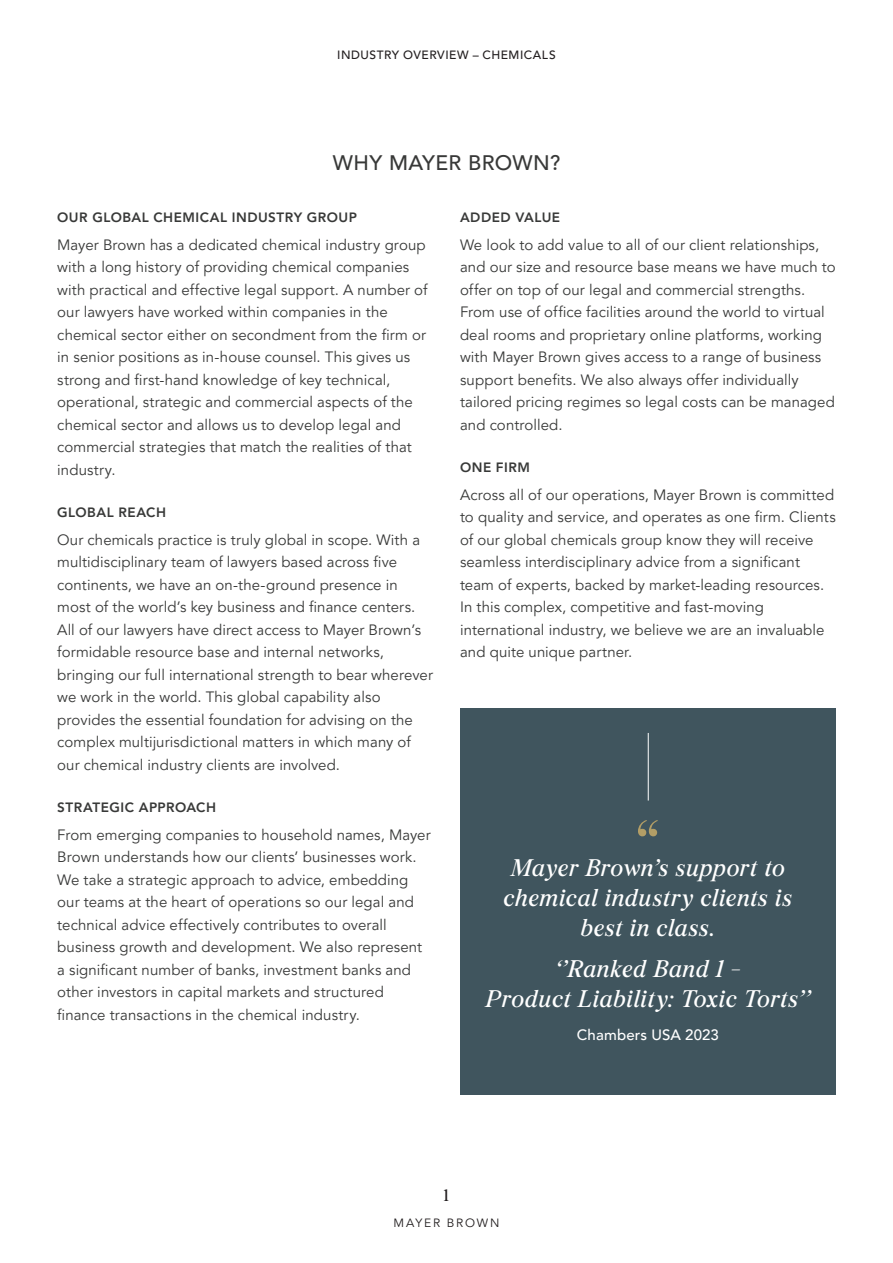
<style>
.page{position:relative;width:893px;height:1263px;background:#fff}
.page>*{position:absolute;margin:0;border:0;box-sizing:border-box;transform-origin:0 0}
.Large_Gold_Quote{font:60px "Burgess Pro";color:#b39e66}
.Qiuote_Centered_Burgess{font:italic 24px/30px "Burgess Pro";letter-spacing:.04em;color:#fff;text-align:center}
.t1{font:500 21px "Avenir LT Pro";letter-spacing:.02em;color:#383938}
.t2{font:16.5px "Burgess Pro";color:#231f20}
.Body_copy{font:15px/22.5px "Avenir LT Pro";letter-spacing:.005em;color:#383938}
.Body_copy_bold{font:500 15px "Avenir LT Pro";letter-spacing:.01em;color:#fff}
.t3{font:800 13.5px "Avenir LT Pro";letter-spacing:.04em;color:#383938}
.t4{font:500 12px "Avenir LT Pro";letter-spacing:.04em;color:#231f20}
.t5{font:12px "Avenir LT Pro";letter-spacing:.15em;color:#231f20}
</style>
<div class="page">
<div style="left:460px;top:708px;width:376px;height:387px;background:#40555e"></div>
<hr style="left:648px;top:733px;width:1px;height:67px;background:#fff">
<p class="t4" style="left:337px;top:47px;width:220px">INDUSTRY OVERVIEW – CHEMICALS</p>
<h1 class="t1" style="left:333px;top:150px;width:229px">WHY MAYER BROWN?</h1>
<h3 class="t3" style="left:57px;top:209px;width:301px">OUR GLOBAL CHEMICAL INDUSTRY GROUP</h3>
<p class="Body_copy" style="left:57px;top:234px;width:372px">Mayer Brown has a dedicated chemical industry group with a long history of providing chemical companies with practical and effective legal support. A number of our lawyers have worked within companies in the chemical sector either on secondment from the firm or in senior positions as in-house counsel. This gives us strong and first-hand knowledge of key technical, operational, strategic and commercial aspects of the chemical sector and allows us to develop legal and commercial strategies that match the realities of that industry.</p>
<h3 class="t3" style="left:57px;top:504px;width:110px">GLOBAL REACH</h3>
<p class="Body_copy" style="left:57px;top:529px;width:377px">Our chemicals practice is truly global in scope. With a multidisciplinary team of lawyers based across five continents, we have an on-the-ground presence in most of the world’s key business and finance centers.<br>All of our lawyers have direct access to Mayer Brown’s formidable resource base and internal networks, bringing our full international strength to bear wherever we work in the world. This global capability also provides the essential foundation for advising on the complex multijurisdictional matters in which many of our chemical industry clients are involved.</p>
<h3 class="t3" style="left:57px;top:799px;width:160px">STRATEGIC APPROACH</h3>
<p class="Body_copy" style="left:57px;top:823px;width:375px">From emerging companies to household names, Mayer Brown understands how our clients’ businesses work.<br>We take a strategic approach to advice, embedding our teams at the heart of operations so our legal and technical advice effectively contributes to overall business growth and development. We also represent a significant number of banks, investment banks and other investors in capital markets and structured finance transactions in the chemical industry.</p>
<h3 class="t3" style="left:460px;top:209px;width:102px">ADDED VALUE</h3>
<p class="Body_copy" style="left:460px;top:234px;width:377px">We look to add value to all of our client relationships, and our size and resource base means we have much to offer on top of our legal and commercial strengths.<br>From use of office facilities around the world to virtual deal rooms and proprietary online platforms, working with Mayer Brown gives access to a range of business support benefits. We also always offer individually tailored pricing regimes so legal costs can be managed and controlled.</p>
<h3 class="t3" style="left:460px;top:459px;width:71px">ONE FIRM</h3>
<p class="Body_copy" style="left:460px;top:484px;width:377px">Across all of our operations, Mayer Brown is committed to quality and service, and operates as one firm. Clients of our global chemicals group know they will receive seamless interdisciplinary advice from a significant team of experts, backed by market-leading resources.<br>In this complex, competitive and fast-moving international industry, we believe we are an invaluable and quite unique partner.</p>
<p class="Large_Gold_Quote" style="left:636px;top:805px;width:24px">“</p>
<p class="Qiuote_Centered_Burgess" style="left:504px;top:853px;width:290px">Mayer Brown’s support to chemical industry clients is best in class.</p>
<p class="Qiuote_Centered_Burgess" style="left:486px;top:954px;width:326px">‘’Ranked Band 1 -<br>Product Liability: Toxic Torts’’</p>
<p class="Body_copy_bold" style="left:577px;top:1025px;width:143px">Chambers USA 2023</p>
<p class="t2" style="left:444px;top:1185px;width:7px">1</p>
<p class="t5" style="left:393px;top:1215px;width:108px">MAYER BROWN</p>
</div>
